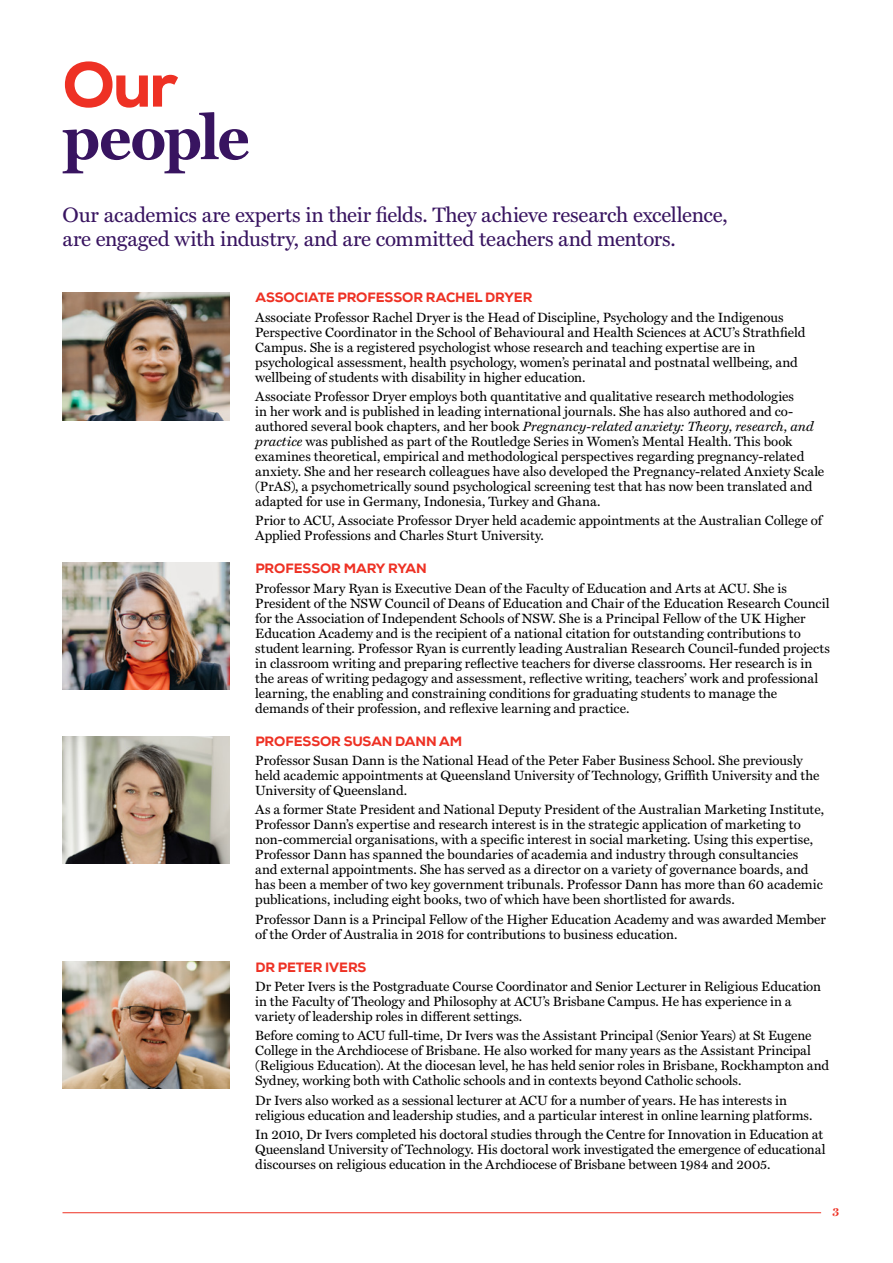
<style>
.page{position:relative;width:893px;height:1263px;background:#fff}
.page>*{position:absolute;margin:0;border:0;box-sizing:border-box;transform-origin:0 0}
.t1{font:700 63px/52.5px "Miller Text";letter-spacing:-.03em;color:#381460}
.Subheading_-_L2_-_Mi{font:21px/24px "Miller Text";letter-spacing:-.01em;color:#381460}
.Body_bold{font:13.5px/15px "Miller Text";color:#000}
.Subheading_-_L1_-_Ne{font:800 13.5px "Nexa";letter-spacing:-.005em;color:#ee3124}
.t2{font:700 11.25px "Miller Text";color:#ee3124}
.s1{font-family:"Nexa";font-weight:800;color:#ee3124}
.s2{font-style:italic}
</style>
<div class="page">
<hr style="left:63px;top:1212px;width:758px;height:1px;background:#ee3124">
<img style="left:63px;top:293px;width:167px;height:127px">
<img style="left:63px;top:736px;width:167px;height:128px">
<img style="left:63px;top:562px;width:167px;height:128px">
<img style="left:63px;top:961px;width:167px;height:128px">
<p class="t1" style="left:63px;top:56px;width:189px"><span class="s1">Our </span>people</p>
<p class="Subheading_-_L2_-_Mi" style="left:63px;top:201px;width:667px">Our academics are experts in their fields. They achieve research excellence, are engaged with industry, and are committed teachers and mentors.</p>
<p class="Subheading_-_L1_-_Ne" style="left:255px;top:289px;width:279px">ASSOCIATE PROFESSOR RACHEL DRYER</p>
<p class="Body_bold" style="left:255px;top:309px;width:552px">Associate Professor Rachel Dryer is the Head of Discipline, Psychology and the Indigenous Perspective Coordinator in the School of Behavioural and Health Sciences at ACU’s Strathfield Campus. She is a registered psychologist whose research and teaching expertise are in psychological assessment, health psychology, women’s perinatal and postnatal wellbeing, and wellbeing of students with disability in higher education.</p>
<p class="Body_bold" style="left:255px;top:388px;width:571px">Associate Professor Dryer employs both quantitative and qualitative research methodologies<br>in her work and is published in leading international journals. She has also authored and co&shy;authored several book chapters, and her book <span class="s2">Pregnancy-related anxiety: Theory, research, and practice</span> was published as part of the Routledge Series in Women’s Mental Health. This book examines theoretical, empirical and methodological perspectives regarding pregnancy-related anxiety. She and her research colleagues have also developed the Pregnancy-related Anxiety Scale (PrAS), a psychometrically sound psychological screening test that has now been translated and adapted for use in Germany, Indonesia, Turkey and Ghana.</p>
<p class="Body_bold" style="left:255px;top:512px;width:568px">Prior to ACU, Associate Professor Dryer held academic appointments at the Australian College of<br>Applied Professions and Charles Sturt University.</p>
<p class="Subheading_-_L1_-_Ne" style="left:255px;top:560px;width:173px">PROFESSOR MARY RYAN</p>
<p class="Body_bold" style="left:255px;top:579px;width:576px">Professor Mary Ryan is Executive Dean of the Faculty of Education and Arts at ACU. She is President of the NSW Council of Deans of Education and Chair of the Education Research Council for the Association of Independent Schools of NSW. She is a Principal Fellow of the UK Higher Education Academy and is the recipient of a national citation for outstanding contributions to student learning. Professor Ryan is currently leading Australian Research Council-funded projects in classroom writing and preparing reflective teachers for diverse classrooms. Her research is in the areas of writing pedagogy and assessment, reflective writing, teachers’ work and professional learning, the enabling and constraining conditions for graduating students to manage the demands of their profession, and reflexive learning and practice.</p>
<p class="Subheading_-_L1_-_Ne" style="left:255px;top:732px;width:209px">PROFESSOR SUSAN DANN AM</p>
<p class="Body_bold" style="left:255px;top:752px;width:566px">Professor Susan Dann is the National Head of the Peter Faber Business School. She previously held academic appointments at Queensland University of Technology, Griffith University and the<br>University of Queensland.</p>
<p class="Body_bold" style="left:255px;top:801px;width:570px">As a former State President and National Deputy President of the Australian Marketing Institute, Professor Dann’s expertise and research interest is in the strategic application of marketing to non-commercial organisations, with a specific interest in social marketing. Using this expertise, Professor Dann has spanned the boundaries of academia and industry through consultancies<br>and external appointments. She has served as a director on a variety of governance boards, and has been a member of two key government tribunals. Professor Dann has more than 60 academic publications, including eight books, two of which have been shortlisted for awards.</p>
<p class="Body_bold" style="left:255px;top:910px;width:572px">Professor Dann is a Principal Fellow of the Higher Education Academy and was awarded Member of the Order of Australia in 2018 for contributions to business education.</p>
<p class="Subheading_-_L1_-_Ne" style="left:255px;top:958px;width:113px">DR PETER IVERS</p>
<p class="Body_bold" style="left:255px;top:978px;width:567px">Dr Peter Ivers is the Postgraduate Course Coordinator and Senior Lecturer in Religious Education in the Faculty of Theology and Philosophy at ACU’s Brisbane Campus. He has experience in a variety of leadership roles in different settings.</p>
<p class="Body_bold" style="left:255px;top:1027px;width:575px">Before coming to ACU full-time, Dr Ivers was the Assistant Principal (Senior Years) at St Eugene College in the Archdiocese of Brisbane. He also worked for many years as the Assistant Principal (Religious Education). At the diocesan level, he has held senior roles in Brisbane, Rockhampton and Sydney, working both with Catholic schools and in contexts beyond Catholic schools.</p>
<p class="Body_bold" style="left:255px;top:1091px;width:559px">Dr Ivers also worked as a sessional lecturer at ACU for a number of years. He has interests in religious education and leadership studies, and a particular interest in online learning platforms.</p>
<p class="Body_bold" style="left:255px;top:1126px;width:572px">In 2010, Dr Ivers completed his doctoral studies through the Centre for Innovation in Education at<br>Queensland University of Technology. His doctoral work investigated the emergence of educational discourses on religious education in the Archdiocese of Brisbane between 1984 and 2005.</p>
<p class="t2" style="left:832px;top:1203px;width:8px">3</p>
</div>
